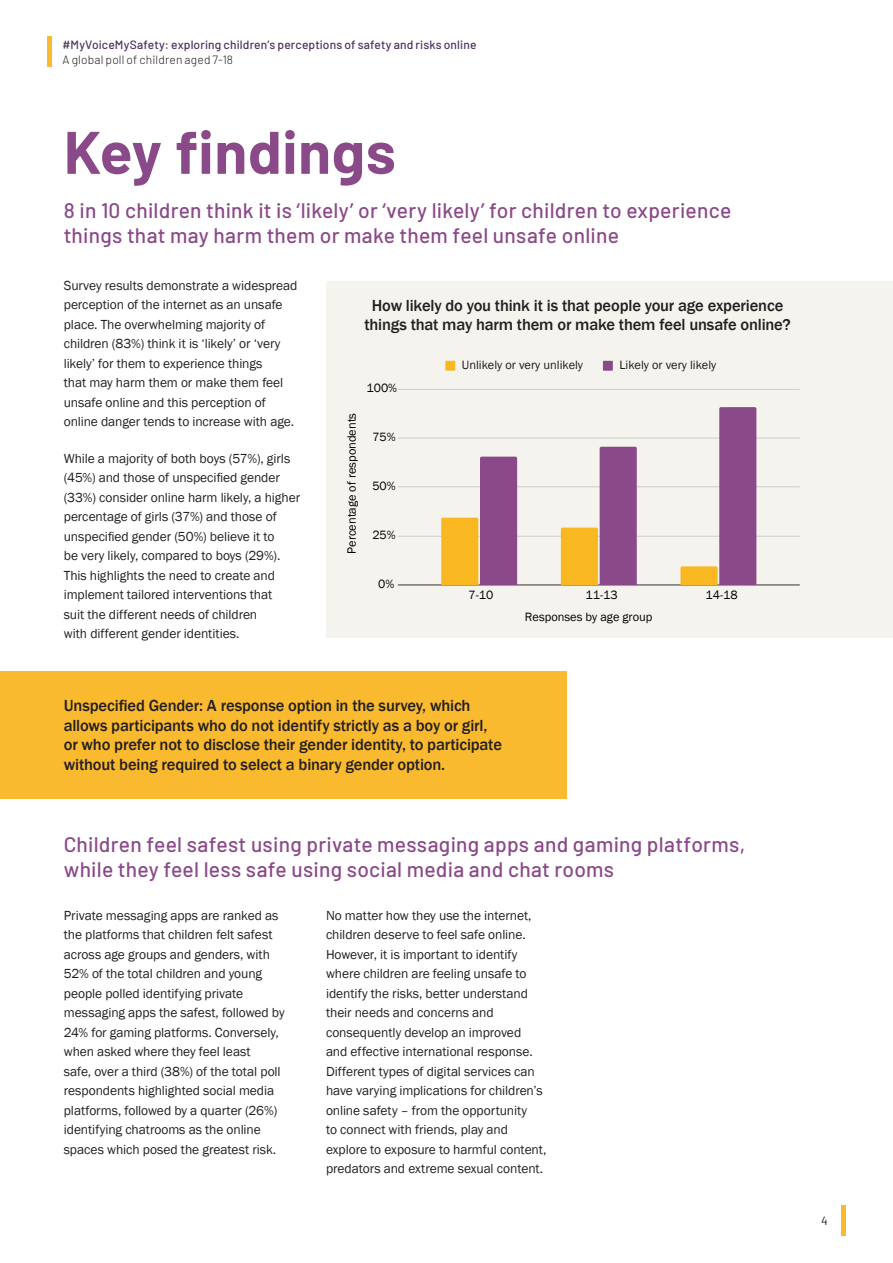
<style>
.page{position:relative;width:893px;height:1263px;background:#fff}
.page>*{position:absolute;margin:0;border:0;box-sizing:border-box;transform-origin:0 0}
.t1{font:700 60px "Barlow";letter-spacing:.01em;color:#8a4988}
.Smaller_subheader{font:500 21px/25.2px "Barlow";letter-spacing:.01em;color:#8a4988}
.Graph_title{font:500 16.5px/19.5px "Franklin Gothic";letter-spacing:-.01em;color:#231f20;text-align:center}
.Body_copy_9pt{font:13.5px/19.5px "Franklin Gothic";letter-spacing:-.005em;color:#231f20}
.t2{font:12.3px "Franklin Gothic";color:#000}
.t3{font:12.3px "Franklin Gothic";color:#1a1a1a}
.t4{font:500 12px "Barlow";letter-spacing:.01em;color:#4c305e}
.t5{font:300 12px "Barlow";letter-spacing:.01em;color:#231f20}
.t6{font:12px "Barlow";color:#231f20}
</style>
<div class="page">
<hr style="left:48px;top:37px;width:4px;height:30px;background:#faba2f">
<hr style="left:841px;top:1205px;width:4px;height:31px;background:#faba2f">
<div style="left:326px;top:281px;width:567px;height:357px;background:#f4f3ee"></div>
<hr style="left:398px;top:584px;width:402px;height:1px;background:#333">
<hr style="left:398px;top:536px;width:402px;height:1px;background:#ccc">
<hr style="left:398px;top:486px;width:402px;height:1px;background:#ccc">
<hr style="left:398px;top:438px;width:402px;height:1px;background:#ccc">
<hr style="left:398px;top:389px;width:402px;height:1px;background:#ccc">
<svg style="left:440px;top:456px;width:78px;height:129px"></svg>
<svg style="left:560px;top:446px;width:78px;height:139px"></svg>
<svg style="left:680px;top:407px;width:77px;height:178px"></svg>
<div style="left:445px;top:361px;width:10px;height:10px;background:#f9b821"></div>
<div style="left:603px;top:361px;width:10px;height:10px;background:#8a4988"></div>
<div style="left:0;top:671px;width:567px;height:127px;background:#faba2f"></div>
<p class="t4" style="left:63px;top:35px;width:415px">#MyVoiceMySafety: exploring children’s perceptions of safety and risks online</p>
<p class="t5" style="left:63px;top:51px;width:172px">A global poll of children aged 7-18</p>
<p class="t1" style="left:64px;top:108px;width:334px">Key findings</p>
<p class="Smaller_subheader" style="left:64px;top:196px;width:669px">8 in 10 children think it is ‘likely’ or ‘very likely’ for children to experience things that may harm them or make them feel unsafe online</p>
<p class="Body_copy_9pt" style="left:64px;top:276px;width:235px">Survey results demonstrate a widespread perception of the internet as an unsafe place. The overwhelming majority of children (83%) think it is ‘likely’ or ‘very likely’ for them to experience things<br>that may harm them or make them feel unsafe online and this perception of online danger tends to increase with age.</p>
<p class="Body_copy_9pt" style="left:64px;top:449px;width:238px">While a majority of both boys (57%), girls (45%) and those of unspecified gender (33%) consider online harm likely, a higher percentage of girls (37%) and those of unspecified gender (50%) believe it to<br>be very likely, compared to boys (29%).<br>This highlights the need to create and implement tailored interventions that<br>suit the different needs of children<br>with different gender identities.</p>
<p class="Graph_title" style="left:364px;top:296px;width:428px">How likely do you think it is that people your age experience things that may harm them or make them feel unsafe online?</p>
<p class="t2" style="left:344px;top:554px;width:142px;rotate:-90deg">Percentage of respondents</p>
<p class="t2" style="left:367px;top:381px;width:32px">100%</p>
<p class="t2" style="left:372px;top:430px;width:25px">75%</p>
<p class="t2" style="left:372px;top:479px;width:25px">50%</p>
<p class="t2" style="left:372px;top:527px;width:25px">25%</p>
<p class="t2" style="left:378px;top:576px;width:18px">0%</p>
<p class="t3" style="left:462px;top:357px;width:123px">Unlikely or very unlikely</p>
<p class="t3" style="left:619px;top:357px;width:98px">Likely or very likely</p>
<p class="t2" style="left:469px;top:587px;width:26px">7-10</p>
<p class="t2" style="left:586px;top:587px;width:34px">11-13</p>
<p class="t2" style="left:706px;top:587px;width:34px">14-18</p>
<p class="t2" style="left:525px;top:609px;width:129px">Responses by age group</p>
<p class="Graph_title" style="left:64px;top:696px;width:440px;text-align:left">Unspecified Gender: A response option in the survey, which allows participants who do not identify strictly as a boy or girl, or who prefer not to disclose their gender identity, to participate without being required to select a binary gender option.</p>
<p class="Smaller_subheader" style="left:64px;top:830px;width:683px">Children feel safest using private messaging apps and gaming platforms, while they feel less safe using social media and chat rooms</p>
<p class="Body_copy_9pt" style="left:64px;top:906px;width:222px">Private messaging apps are ranked as the platforms that children felt safest across age groups and genders, with 52% of the total children and young people polled identifying private messaging apps the safest, followed by 24% for gaming platforms. Conversely, when asked where they feel least<br>safe, over a third (38%) of the total poll respondents highlighted social media platforms, followed by a quarter (26%) identifying chatrooms as the online spaces which posed the greatest risk.</p>
<p class="Body_copy_9pt" style="left:326px;top:906px;width:222px">No matter how they use the internet, children deserve to feel safe online.<br>However, it is important to identify where children are feeling unsafe to identify the risks, better understand their needs and concerns and consequently develop an improved<br>and effective international response.<br>Different types of digital services can have varying implications for children’s online safety – from the opportunity<br>to connect with friends, play and explore to exposure to harmful content, predators and extreme sexual content.</p>
<p class="t6" style="left:821px;top:1212px;width:8px">4</p>
</div>
